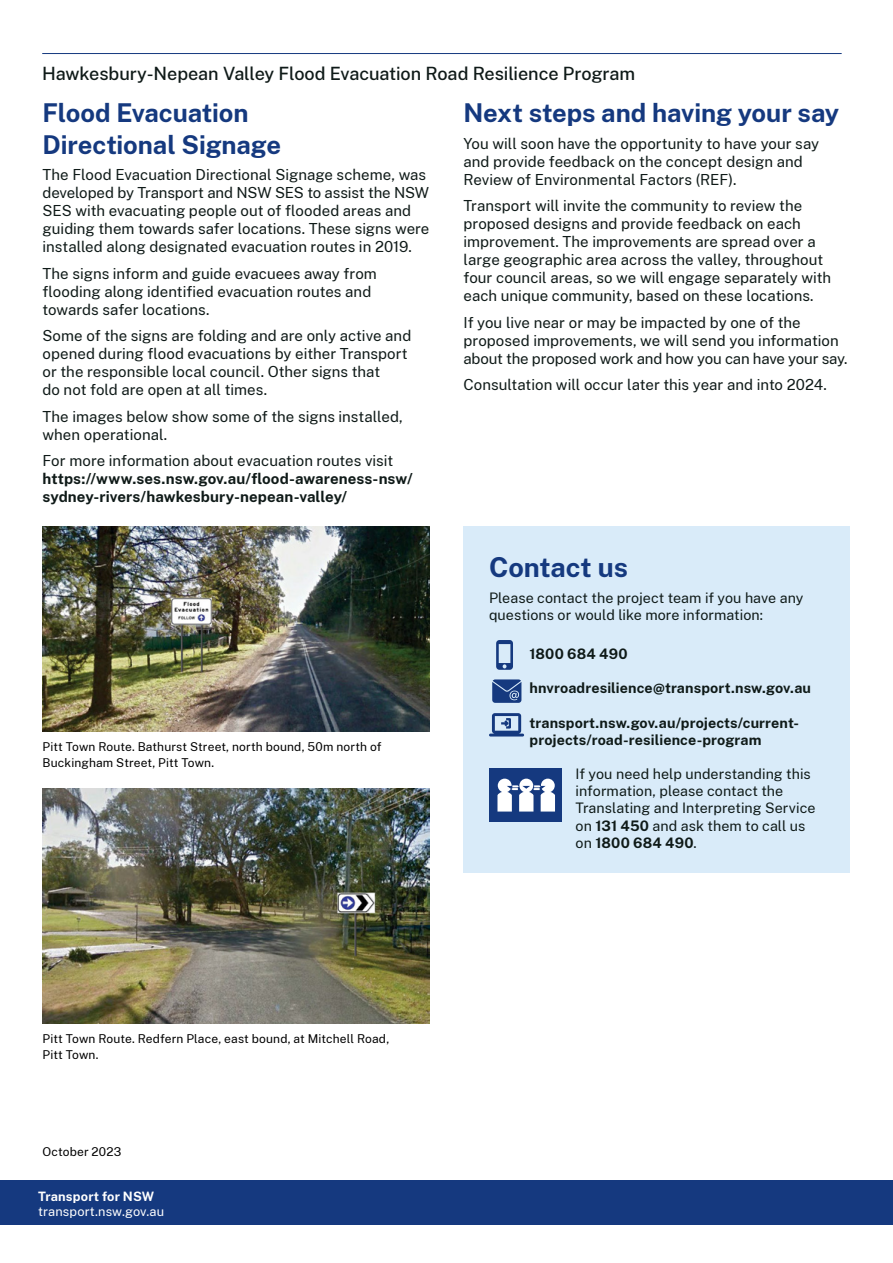
<style>
.page{position:relative;width:893px;height:1263px;background:#fff}
.page>*{position:absolute;margin:0;border:0;box-sizing:border-box;transform-origin:0 0}
._03_Contact_Head{font:700 27px "Public Sans";letter-spacing:-.005em;color:#15397f}
._01_Heading_2{font:700 25.5px/31.5px "Public Sans";letter-spacing:-.005em;color:#15397f}
._00_DocHeader{font:500 18px "Public Sans";letter-spacing:-.005em;color:#0f1a18}
._02_Body{font:15px/18px "Public Sans";color:#0f1a18}
.t1{font:700 15px/18px "Public Sans";letter-spacing:.005em;color:#0f1a18}
._03_Contact_Body{font:14.25px/17.1px "Public Sans";letter-spacing:.005em;color:#0f1a18}
._03_Contact_Body-2{font:700 14.25px/17.1px "Public Sans";letter-spacing:.01em;color:#0f1a18}
.t2{font:12.75px "Public Sans";letter-spacing:.01em;color:#fff}
.t3{font:700 12.75px "Public Sans";letter-spacing:.015em;color:#fff}
._03_PublicationDate{font:12px/15.8px "Public Sans";letter-spacing:.01em;color:#000}
.s1{font-weight:700}
</style>
<div class="page">
<div style="left:0;top:1180px;width:893px;height:45px;background:#15397f"></div>
<div style="left:463px;top:526px;width:387px;height:347px;background:#d9ebf9"></div>
<svg style="left:496px;top:640px;width:17px;height:30px"></svg>
<svg style="left:492px;top:679px;width:29px;height:24px"></svg>
<svg style="left:489px;top:713px;width:35px;height:23px"></svg>
<div style="left:489px;top:769px;width:72px;height:53px;background:#15397f"></div>
<svg style="left:497px;top:779px;width:58px;height:32px"></svg>
<img style="left:43px;top:526px;width:386px;height:205px">
<img style="left:43px;top:788px;width:386px;height:235px">
<hr style="left:42px;top:53px;width:800px;height:1px;background:#15397f">
<p class="_00_DocHeader" style="left:42px;top:61px;width:594px">Hawkesbury-Nepean Valley Flood Evacuation Road Resilience Program</p>
<p class="_01_Heading_2" style="left:463px;top:95px;width:377px">Next steps and having your say</p>
<p class="_02_Body" style="left:463px;top:133px;width:357px">You will soon have the opportunity to have your say and provide feedback on the concept design and<br>Review of Environmental Factors (REF).</p>
<p class="_02_Body" style="left:463px;top:196px;width:369px">Transport will invite the community to review the proposed designs and provide feedback on each improvement. The improvements are spread over a large geographic area across the valley, throughout four council areas, so we will engage separately with each unique community, based on these locations.</p>
<p class="_02_Body" style="left:463px;top:312px;width:386px">If you live near or may be impacted by one of the proposed improvements, we will send you information about the proposed work and how you can have your say.</p>
<p class="_02_Body" style="left:463px;top:375px;width:365px">Consultation will occur later this year and into 2024.</p>
<p class="_01_Heading_2" style="left:43px;top:95px;width:240px">Flood Evacuation<br>Directional Signage</p>
<p class="_02_Body" style="left:43px;top:165px;width:388px">The Flood Evacuation Directional Signage scheme, was developed by Transport and NSW SES to assist the NSW SES with evacuating people out of flooded areas and guiding them towards safer locations. These signs were installed along designated evacuation routes in 2019.</p>
<p class="_02_Body" style="left:43px;top:263px;width:336px">The signs inform and guide evacuees away from flooding along identified evacuation routes and towards safer locations.</p>
<p class="_02_Body" style="left:43px;top:326px;width:370px">Some of the signs are folding and are only active and opened during flood evacuations by either Transport or the responsible local council. Other signs that<br>do not fold are open at all times.</p>
<p class="_02_Body" style="left:43px;top:406px;width:362px">The images below show some of the signs installed, when operational.</p>
<p class="_02_Body" style="left:43px;top:451px;width:352px">For more information about evacuation routes visit</p>
<p class="t1" style="left:43px;top:469px;width:372px">https://www.ses.nsw.gov.au/flood-awareness-nsw/ sydney-rivers/hawkesbury-nepean-valley/</p>
<p class="_03_PublicationDate" style="left:43px;top:738px;width:341px">Pitt Town Route. Bathurst Street, north bound, 50m north of<br>Buckingham Street, Pitt Town.</p>
<p class="_03_PublicationDate" style="left:43px;top:1031px;width:348px">Pitt Town Route. Redfern Place, east bound, at Mitchell Road,<br>Pitt Town.</p>
<p class="_03_PublicationDate" style="left:43px;top:1143px;width:80px">October 2023</p>
<p class="t3" style="left:38px;top:1187px;width:117px">Transport for NSW</p>
<p class="t2" style="left:38px;top:1202px;width:127px">transport.nsw.gov.au</p>
<p class="_03_Contact_Head" style="left:489px;top:548px;width:140px">Contact us</p>
<p class="_03_Contact_Body" style="left:489px;top:589px;width:316px">Please contact the project team if you have any questions or would like more information:</p>
<p class="_03_Contact_Body-2" style="left:529px;top:644px;width:100px">1800 684 490</p>
<p class="_03_Contact_Body-2" style="left:529px;top:679px;width:283px">hnvroadresilience@transport.nsw.gov.au</p>
<p class="_03_Contact_Body-2" style="left:529px;top:713px;width:271px">transport.nsw.gov.au/projects/current&shy;projects/road-resilience-program</p>
<p class="_03_Contact_Body" style="left:576px;top:765px;width:242px">If you need help understanding this information, please contact the<br>Translating and Interpreting Service on <span class="s1">131 450</span> and ask them to call us on <span class="s1">1800 684 490</span>.</p>
</div>
